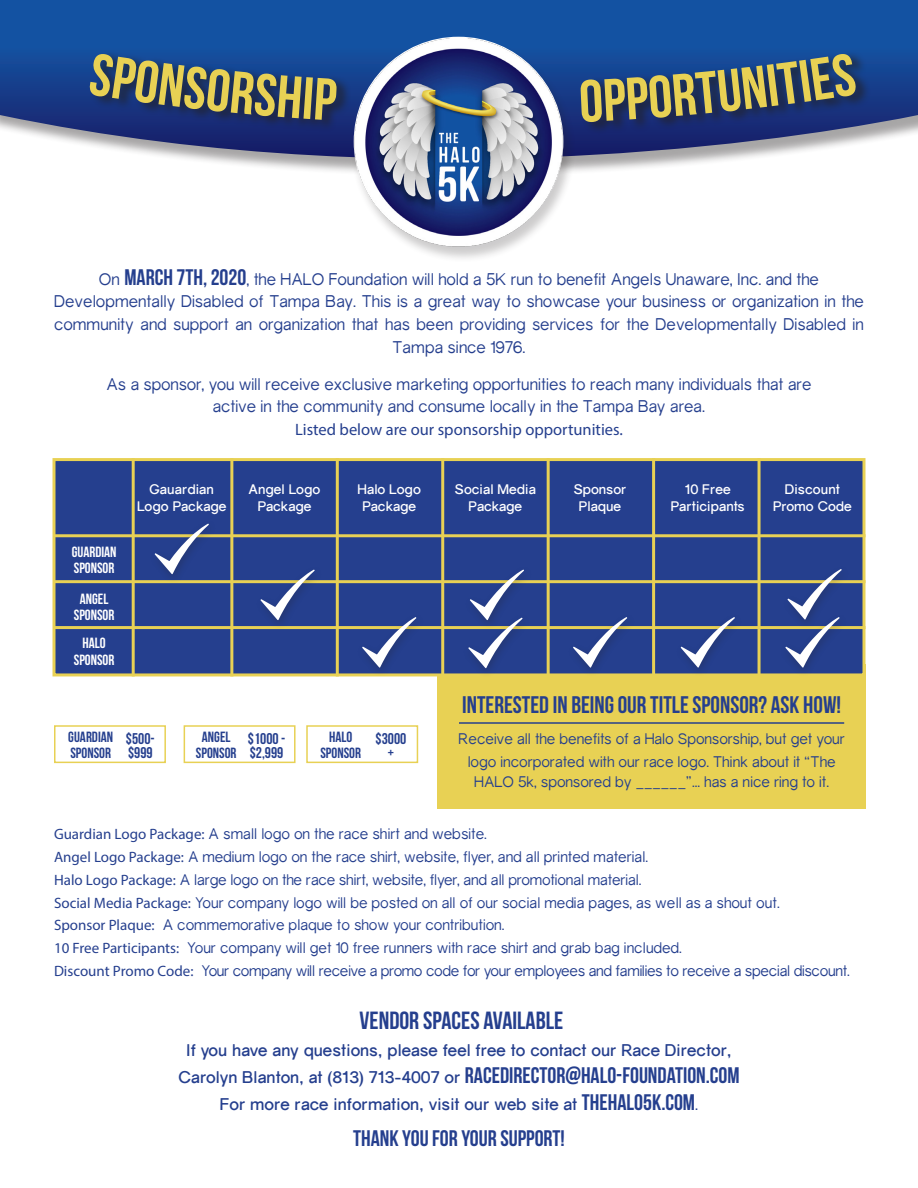
<style>
.page{position:relative;width:918px;height:1188px;background:#fff}
.page>*{position:absolute;margin:0;border:0;box-sizing:border-box;transform-origin:0 0}
.t1{font:24.9px "Bebas Neue";color:#253f8e}
.t2{font:24px "Bebas Neue";color:#253f8e}
.t3{font:22.5px "Bebas Neue";color:#253f8e}
.t4{font:16.5px/22.8px "Gravity";color:#253f8e;text-align:center}
.t5{font:700 16.5px "Gravity";letter-spacing:-.005em;color:#253f8e}
.t6{font:16.5px "Myriad Pro";color:#253f8e}
.t7{font:15.6px/14.2px "Bebas Neue";color:#253f8e}
.t8{font:15px/22.8px "Gravity";letter-spacing:-.01em;color:#253f8e;text-align:center}
.t9{font:14.85px "Bebas Neue";color:#fff}
.t10{font:14.85px "Bebas Neue";color:#253f8e}
.t11{font:700 13.5px/16.8px "Gravity";color:#fff;text-align:center}
.s1{font-family:"Bebas Neue";font-size:22.5px}
.s2{font-family:"Myriad Pro"}
.s3{font-family:"Bebas Neue";font-weight:400;font-size:22.5px}
.s4{font-weight:400}
</style>
<div class="page">
<div style="left:437px;top:664px;width:429px;height:144px;background:#e8d154"></div>
<svg style="left:0;top:0;width:918px;height:171px"></svg>
<img style="left:339px;top:22px;width:240px;height:237px">
<div style="left:90px;top:51px;width:781px;height:83px;background:#231f20;opacity:.75"></div>
<svg style="left:89px;top:53px;width:248px;height:67px;background:#606d6a"></svg>
<svg style="left:580px;top:53px;width:276px;height:69px;background:#5b696b"></svg>
<div style="left:52px;top:458px;width:814px;height:218px;background:#253f8e;border:3px solid #e8d154"></div>
<hr style="left:54px;top:534px;width:812px;height:3px;background:#e8d154">
<hr style="left:54px;top:580px;width:812px;height:3px;background:#e8d154">
<hr style="left:54px;top:626px;width:812px;height:3px;background:#e8d154">
<hr style="left:132px;top:458px;width:3px;height:218px;background:#e8d154">
<hr style="left:230px;top:458px;width:3px;height:218px;background:#e8d154">
<hr style="left:336px;top:458px;width:3px;height:218px;background:#e8d154">
<hr style="left:441px;top:458px;width:3px;height:218px;background:#e8d154">
<hr style="left:547px;top:458px;width:3px;height:218px;background:#e8d154">
<hr style="left:652px;top:458px;width:3px;height:218px;background:#e8d154">
<hr style="left:758px;top:458px;width:3px;height:218px;background:#e8d154">
<div style="left:149px;top:519px;width:69px;height:65px;background:#231f20;opacity:.28"></div>
<svg style="left:155px;top:524px;width:54px;height:50px"></svg>
<div style="left:255px;top:565px;width:68px;height:65px;background:#231f20;opacity:.28"></div>
<svg style="left:260px;top:570px;width:55px;height:50px"></svg>
<div style="left:464px;top:565px;width:69px;height:65px;background:#231f20;opacity:.28"></div>
<div style="left:356px;top:613px;width:69px;height:65px;background:#231f20;opacity:.28"></div>
<svg style="left:362px;top:617px;width:55px;height:51px"></svg>
<div style="left:567px;top:613px;width:69px;height:65px;background:#231f20;opacity:.28"></div>
<svg style="left:573px;top:617px;width:54px;height:51px"></svg>
<div style="left:675px;top:613px;width:69px;height:65px;background:#231f20;opacity:.28"></div>
<svg style="left:681px;top:617px;width:54px;height:51px"></svg>
<div style="left:780px;top:613px;width:68px;height:65px;background:#231f20;opacity:.28"></div>
<div style="left:463px;top:614px;width:68px;height:64px;background:#231f20;opacity:.28"></div>
<svg style="left:468px;top:570px;width:56px;height:98px"></svg>
<div style="left:782px;top:565px;width:68px;height:65px;background:#231f20;opacity:.28"></div>
<svg style="left:785px;top:569px;width:57px;height:99px"></svg>
<div style="left:54px;top:725px;width:112px;height:38px;border:2px solid #e8d154"></div>
<div style="left:184px;top:725px;width:112px;height:38px;border:2px solid #e8d154"></div>
<div style="left:306px;top:725px;width:112px;height:38px;border:2px solid #e8d154"></div>
<hr style="left:459px;top:722px;width:385px;height:2px;background:#253f8e">
<p class="t4" style="left:99px;top:267px;width:722px">On <span class="s1">MARCH 7TH, 2020</span>, the HALO Foundation will hold a 5K run to benefit Angels Unaware, Inc. and the</p>
<p class="t4" style="left:54px;top:290px;width:812px">Developmentally Disabled of Tampa Bay. This is a great way to showcase your business or organization in the community and support an organization that has been providing services for the Developmentally Disabled in<br>Tampa since 1976.</p>
<p class="t4" style="left:106px;top:372px;width:707px">As a sponsor, you will receive exclusive marketing opportunities to reach many individuals that are</p>
<p class="t4" style="left:213px;top:395px;width:494px">active in the community and consume locally in the Tampa Bay area.</p>
<p class="t6" style="left:295px;top:419px;width:329px">Listed below are our sponsorship opportunities.</p>
<p class="t11" style="left:137px;top:480px;width:91px">Gauardian<br>Logo Package</p>
<p class="t11" style="left:249px;top:480px;width:73px">Angel Logo<br>Package</p>
<p class="t11" style="left:357px;top:480px;width:65px">Halo Logo<br>Package</p>
<p class="t11" style="left:574px;top:480px;width:54px">Sponsor</p>
<p class="t11" style="left:455px;top:480px;width:82px">Social Media<br>Package</p>
<p class="t11" style="left:785px;top:480px;width:57px">Discount</p>
<p class="t11" style="left:671px;top:480px;width:76px">10 Free<br>Participants</p>
<p class="t11" style="left:773px;top:497px;width:80px">Promo Code</p>
<p class="t11" style="left:579px;top:497px;width:44px">Plaque</p>
<p class="t9" style="left:72px;top:543px;width:46px">GUARDIAN</p>
<p class="t9" style="left:74px;top:560px;width:42px">SPONSOR</p>
<p class="t9" style="left:80px;top:590px;width:30px">ANGEL</p>
<p class="t9" style="left:74px;top:607px;width:42px">SPONSOR</p>
<p class="t9" style="left:83px;top:635px;width:25px">HALO</p>
<p class="t9" style="left:74px;top:652px;width:42px">SPONSOR</p>
<p class="t10" style="left:68px;top:729px;width:46px">GUARDIAN</p>
<p class="t10" style="left:70px;top:745px;width:42px">SPONSOR</p>
<p class="t7" style="left:126px;top:731px;width:30px">$500- $999</p>
<p class="t10" style="left:202px;top:729px;width:30px">ANGEL</p>
<p class="t10" style="left:196px;top:745px;width:42px">SPONSOR</p>
<p class="t10" style="left:329px;top:729px;width:25px">HALO</p>
<p class="t10" style="left:320px;top:745px;width:42px">SPONSOR</p>
<p class="t7" style="left:248px;top:731px;width:39px">$1000 - $2,999</p>
<p class="t7" style="left:376px;top:731px;width:32px">$3000</p>
<p class="t7" style="left:388px;top:746px;width:8px">+</p>
<p class="t2" style="left:462px;top:691px;width:380px">INTERESTED IN BEING OUR TITLE SPONSOR? ASK HOW!</p>
<p class="t8" style="left:458px;top:728px;width:388px">Receive all the benefits of a Halo Sponsorship, but get your logo incorporated with our race logo. Think about it “The</p>
<p class="t8" style="left:474px;top:770px;width:356px">HALO 5k, sponsored by ______”... has a nice ring to it.</p>
<p class="t8" style="left:54px;top:823px;width:435px"><span class="s2">Guardian Logo Package:</span> A small logo on the race shirt and website.</p>
<p class="t8" style="left:54px;top:845px;width:596px"><span class="s2">Angel Logo Package:</span> A medium logo on the race shirt, website, flyer, and all printed material.</p>
<p class="t8" style="left:54px;top:868px;width:589px"><span class="s2">Halo Logo Package:</span> A large logo on the race shirt, website, flyer, and all promotional material.</p>
<p class="t8" style="left:54px;top:891px;width:727px"><span class="s2">Social Media Package:</span> Your company logo will be posted on all of our social media pages, as well as a shout out.</p>
<p class="t8" style="left:54px;top:914px;width:452px"><span class="s2">Sponsor Plaque:</span> A commemorative plaque to show your contribution.</p>
<p class="t8" style="left:54px;top:937px;width:629px"><span class="s2">10 Free Participants:</span> Your company will get 10 free runners with race shirt and grab bag included.</p>
<p class="t8" style="left:54px;top:959px;width:797px"><span class="s2">Discount Promo Code:</span> Your company will receive a promo code for your employees and families to receive a special discount.</p>
<p class="t1" style="left:360px;top:1007px;width:205px">VENDOR SPACES AVAILABLE</p>
<p class="t5" style="left:186px;top:1040px;width:547px">If you have any questions, please feel free to contact our Race Director,</p>
<p class="t5" style="left:178px;top:1067px;width:563px">Carolyn Blanton, at (813) 713-4007 or <span class="s3">RACEDIRECTOR@HALO-FOUNDATION.COM</span></p>
<p class="t5" style="left:220px;top:1094px;width:480px">For more race information, visit our web site at <span class="s3">THEHALO5K.COM</span><span class="s4">.</span></p>
<p class="t3" style="left:353px;top:1126px;width:213px">THANK YOU FOR YOUR SUPPORT!</p>
</div>
